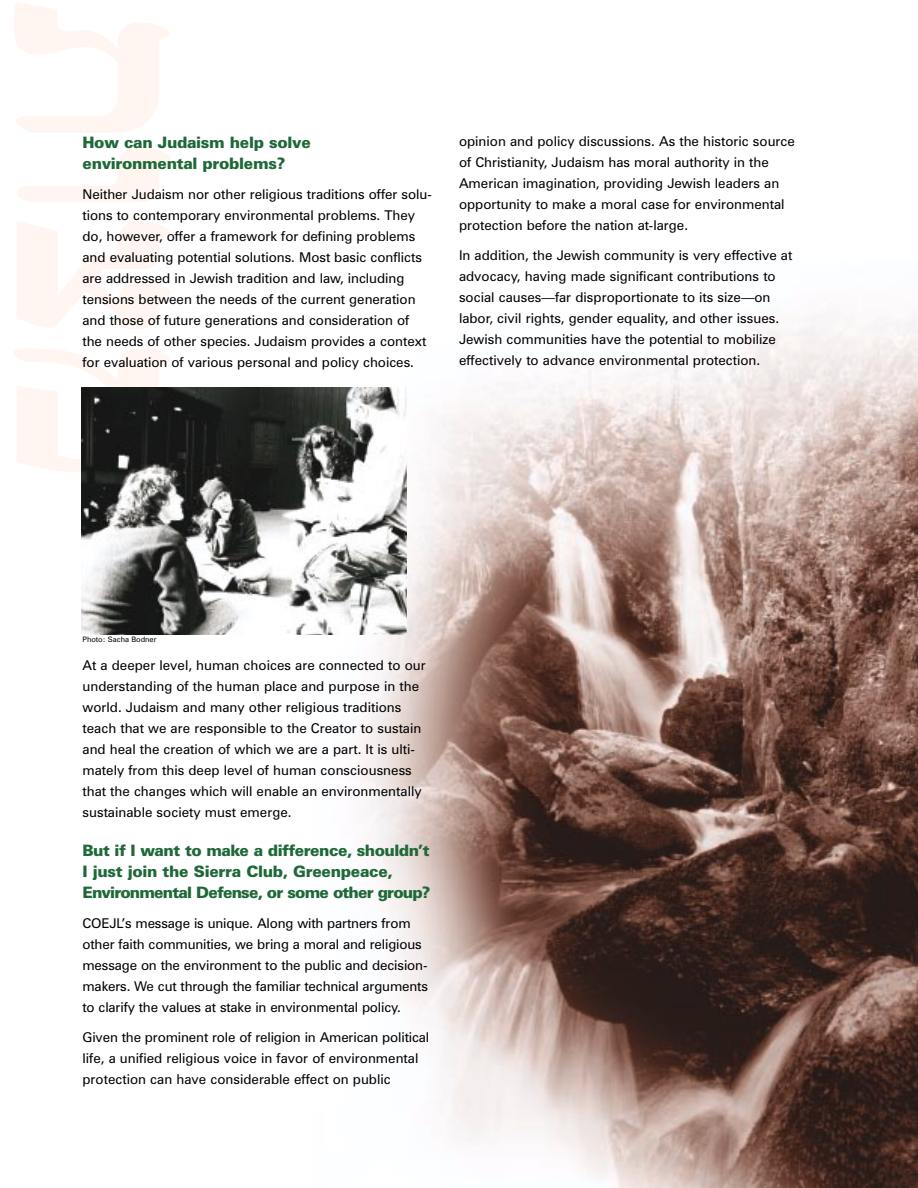
<style>
.page{position:relative;width:918px;height:1188px;background:#fff}
.page>*{position:absolute;margin:0;border:0;box-sizing:border-box;transform-origin:0 0}
.t1{font:900 15.75px/21px "Zurich BT";letter-spacing:-.02em;color:#1f6938}
.t2{font:13.5px/21px "Zurich BT";color:#000}
.t3{font:7.5px "Zurich BT";color:#000}
</style>
<div class="page">
<img style="left:311px;top:316px;width:607px;height:871px">
<svg style="left:14px;top:2px;width:156px;height:130px"></svg>
<svg style="left:17px;top:148px;width:153px;height:54px"></svg>
<svg style="left:17px;top:221px;width:153px;height:108px"></svg>
<svg style="left:13px;top:349px;width:157px;height:123px"></svg>
<img style="left:81px;top:387px;width:326px;height:247px">
<p class="t1" style="left:82px;top:133px;width:230px">How can Judaism help solve environmental problems?</p>
<p class="t2" style="left:82px;top:185px;width:351px">Neither Judaism nor other religious traditions offer solu&shy;tions to contemporary environmental problems. They do, however, offer a framework for defining problems and evaluating potential solutions. Most basic conflicts are addressed in Jewish tradition and law, including tensions between the needs of the current generation and those of future generations and consideration of the needs of other species. Judaism provides a context for evaluation of various personal and policy choices.</p>
<p class="t2" style="left:459px;top:132px;width:338px">opinion and policy discussions. As the historic source of Christianity, Judaism has moral authority in the American imagination, providing Jewish leaders an opportunity to make a moral case for environmental protection before the nation at-large.</p>
<p class="t2" style="left:459px;top:246px;width:335px">In addition, the Jewish community is very effective at advocacy, having made significant contributions to social causes—far disproportionate to its size—on labor, civil rights, gender equality, and other issues.<br>Jewish communities have the potential to mobilize effectively to advance environmental protection.</p>
<p class="t3" style="left:82px;top:637px;width:75px">Photo: Sacha Bodner</p>
<p class="t2" style="left:82px;top:656px;width:345px">At a deeper level, human choices are connected to our understanding of the human place and purpose in the world. Judaism and many other religious traditions teach that we are responsible to the Creator to sustain and heal the creation of which we are a part. It is ulti&shy;mately from this deep level of human consciousness that the changes which will enable an environmentally sustainable society must emerge.</p>
<p class="t1" style="left:82px;top:841px;width:350px">But if I want to make a difference, shouldn’t<br>I just join the Sierra Club, Greenpeace,<br>Environmental Defense, or some other group?</p>
<p class="t2" style="left:82px;top:914px;width:347px">COEJL’s message is unique. Along with partners from other faith communities, we bring a moral and religious message on the environment to the public and decision&shy;makers. We cut through the familiar technical arguments to clarify the values at stake in environmental policy.</p>
<p class="t2" style="left:82px;top:1028px;width:348px">Given the prominent role of religion in American political life, a unified religious voice in favor of environmental protection can have considerable effect on public</p>
</div>
